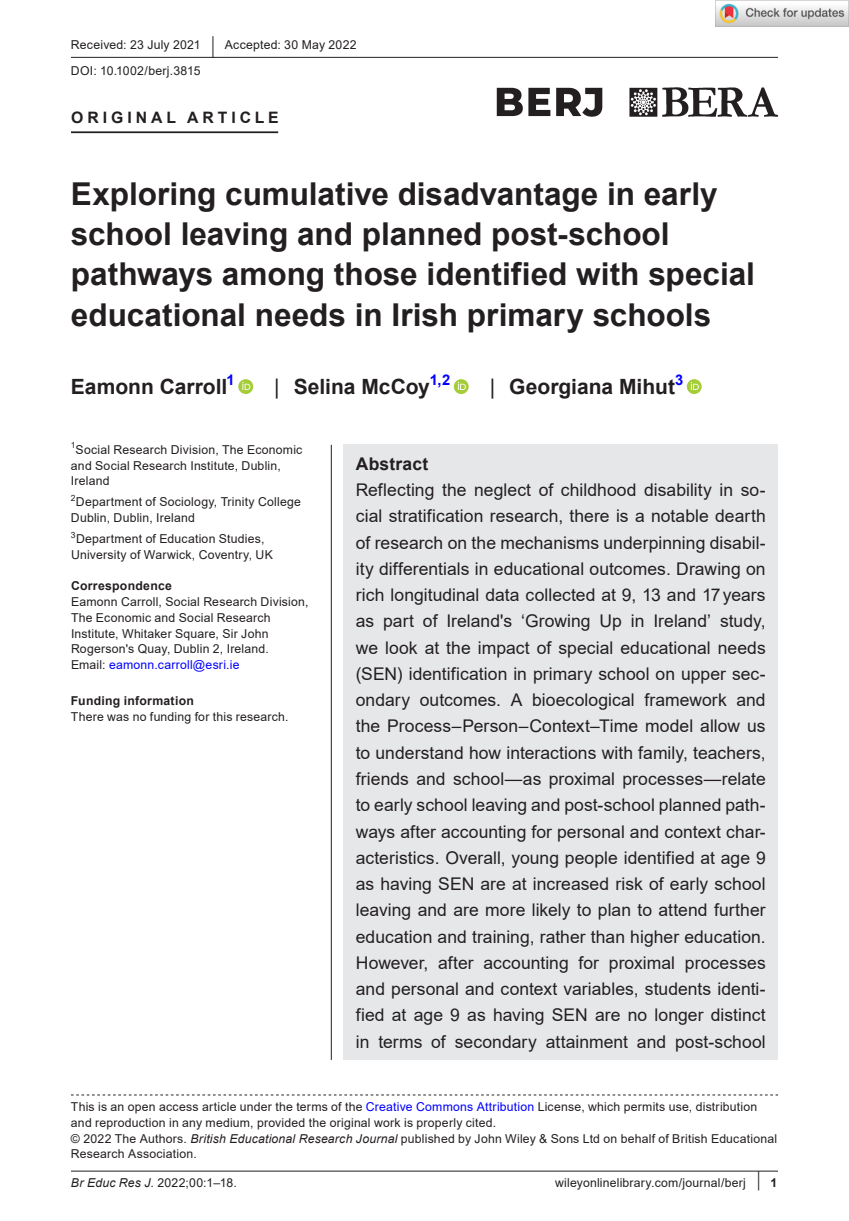
<style>
.page{position:relative;width:849px;height:1221px;background:#fff}
.page>*{position:absolute;margin:0;border:0;box-sizing:border-box;transform-origin:0 0}
.t1{font:700 31.5px/40.2px "Arial";color:#231f20}
.t2{font:700 21px "Arial";color:#231f20}
.t3{font:17.5px/26.2px "Arial";letter-spacing:.005em;color:#231f20;text-align:justify}
.t4{font:700 17.5px "Arial";letter-spacing:.01em;color:#231f20}
.t5{font:700 15.75px "Arial";letter-spacing:.25em;color:#231f20}
.t6{font:12.25px/15.8px "Arial";letter-spacing:.015em;color:#231f20}
.t7{font:700 12.25px "Arial";letter-spacing:.02em;color:#231f20}
.t8{font:8.58px "Arial";color:#231f20}
.s1{font-size:22.93px}
.s2{font-weight:400}
.s3{color:#00f}
.s4{font-style:italic}
.s5{font-size:20.3px}
.s6{font-weight:700}
</style>
<div class="page">
<hr style="left:71px;top:1170px;width:706px;height:1px;background:#231f20">
<img style="left:496px;top:88px;width:281px;height:29px">
<hr style="left:71px;top:131px;width:207px;height:2px;background:#231f20">
<div style="left:238px;top:379px;width:15px;height:15px;background:#a5cd39;border-radius:50%"></div>
<svg style="left:242px;top:382px;width:8px;height:8px"></svg>
<svg style="left:453px;top:379px;width:15px;height:15px"></svg>
<svg style="left:457px;top:382px;width:8px;height:8px"></svg>
<svg style="left:686px;top:379px;width:15px;height:15px"></svg>
<svg style="left:690px;top:382px;width:8px;height:8px"></svg>
<hr style="left:71px;top:57px;width:706px;height:1px;background:#231f20">
<svg style="left:71px;top:1094px;width:706px;height:1px"></svg>
<div style="left:343px;top:445px;width:434px;height:614px;background:#e6e7e9"></div>
<hr style="left:331px;top:445px;width:1px;height:614px;background:#231f20">
<img style="left:715px;top:0;width:133px;height:26px">
<p class="t6" style="left:71px;top:31px;width:287px;line-height:26.2px">Received: 23 July 2021 <span class="s1">|</span> Accepted: 30 May 2022<br>DOI: 10.1002/berj.3815</p>
<p class="t5" style="left:71px;top:106px;width:209px">ORIGINAL ARTICLE</p>
<h1 class="t1" style="left:71px;top:174px;width:685px">Exploring cumulative disadvantage in early school leaving and planned post-school pathways among those identified with special educational needs in Irish primary schools</h1>
<p class="t2" style="left:71px;top:372px;width:165px">Eamonn Carroll<sup>1</sup></p>
<p class="t2" style="left:274px;top:372px;width:177px"><span class="s2">|</span> Selina McCoy<sup>1,2</sup></p>
<p class="t2" style="left:489px;top:372px;width:195px"><span class="s2">|</span> Georgiana Mihut<sup>3</sup></p>
<p class="t8" style="left:71px;top:439px;width:6px">1</p>
<p class="t6" style="left:71px;top:441px;width:233px;text-indent:5px">Social Research Division, The Economic and Social Research Institute, Dublin,<br>Ireland</p>
<p class="t8" style="left:71px;top:492px;width:6px">2</p>
<p class="t6" style="left:71px;top:494px;width:231px;text-indent:5px">Department of Sociology, Trinity College<br>Dublin, Dublin, Ireland</p>
<p class="t8" style="left:71px;top:528px;width:6px">3</p>
<p class="t6" style="left:71px;top:530px;width:203px;text-align:center">Department of Education Studies,<br>University of Warwick, Coventry, UK</p>
<p class="t7" style="left:71px;top:577px;width:102px">Correspondence</p>
<p class="t6" style="left:71px;top:593px;width:239px">Eamonn Carroll, Social Research Division, The Economic and Social Research Institute, Whitaker Square, Sir John Rogerson's Quay, Dublin 2, Ireland.<br>Email: <span class="s3">eamonn.carroll@esri.ie</span></p>
<p class="t7" style="left:71px;top:692px;width:124px">Funding information</p>
<p class="t6" style="left:71px;top:708px;width:219px">There was no funding for this research.</p>
<p class="t4" style="left:356px;top:451px;width:74px">Abstract</p>
<p class="t3" style="left:356px;top:476px;width:411px">Reflecting the neglect of childhood disability in so&shy;cial stratification research, there is a notable dearth of research on the mechanisms underpinning disabil&shy;ity differentials in educational outcomes. Drawing on rich longitudinal data collected at 9, 13 and 17years as part of Ireland's ‘Growing Up in Ireland’ study, we look at the impact of special educational needs (SEN) identification in primary school on upper sec&shy;ondary outcomes. A bioecological framework and the Process–Person–Context–Time model allow us to understand how interactions with family, teachers, friends and school—as proximal processes—relate to early school leaving and post-school planned path&shy;ways after accounting for personal and context char&shy;acteristics. Overall, young people identified at age 9 as having SEN are at increased risk of early school leaving and are more likely to plan to attend further education and training, rather than higher education.<br>However, after accounting for proximal processes and personal and context variables, students identi&shy;fied at age 9 as having SEN are no longer distinct in terms of secondary attainment and post-school</p>
<p class="t6" style="left:71px;top:1098px;width:707px">This is an open access article under the terms of the <span class="s3">Creative Commons Attribution</span> License, which permits use, distribution and reproduction in any medium, provided the original work is properly cited.<br>© 2022 The Authors. <span class="s4">British Educational Research Journal</span> published by John Wiley &amp; Sons Ltd on behalf of British Educational Research Association.</p>
<p class="t6" style="left:71px;top:1174px;width:167px"><span class="s4">Br Educ Res J.</span> 2022;00:1–18.</p>
<p class="t6" style="left:555px;top:1174px;width:224px">wileyonlinelibrary.com/journal/berj <span class="s5">|</span> <span class="s6">1</span></p>
</div>
